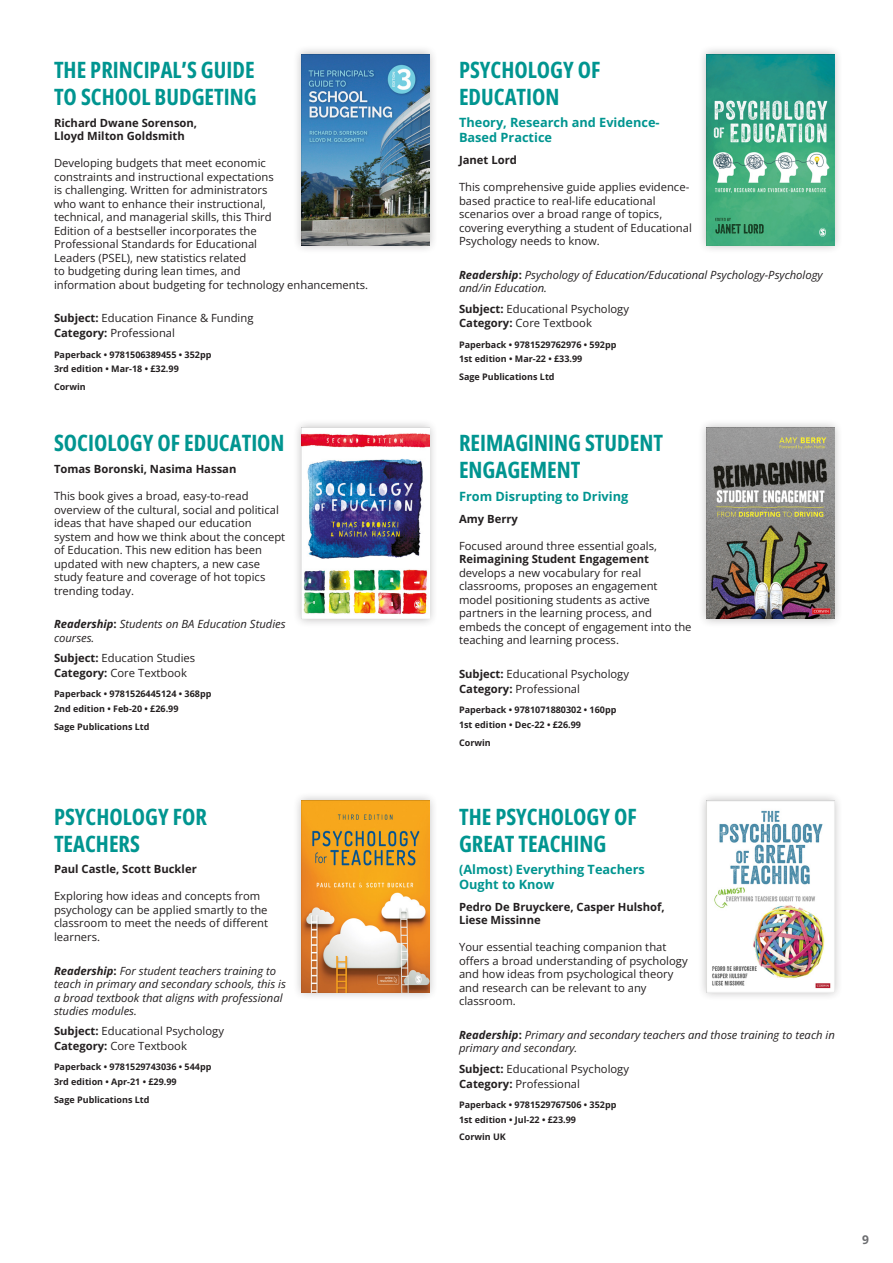
<style>
.page{position:relative;width:893px;height:1263px;background:#fff}
.page>*{position:absolute;margin:0;border:0;box-sizing:border-box;transform-origin:0 0}
.t1{font:22.5px/27px "Open Sans";color:#009590}
.t2{font:700 12.75px/15.3px "Open Sans";color:#009590}
.t3{font:700 12px "Open Sans";color:#6c6d70}
.t4{font:11.25px/13.5px "Open Sans";color:#231f20}
.t5{font:italic 11.25px/13.5px "Open Sans";color:#231f20}
.t6{font:700 11.25px/13.5px "Open Sans";color:#231f20}
.t7{font:700 9px "Open Sans";color:#231f20}
.s1{font-weight:700}
.s2{font-weight:700;font-style:normal}
</style>
<div class="page">
<div style="left:292px;top:45px;width:146px;height:210px;background:#231f20;opacity:.3"></div>
<img style="left:301px;top:54px;width:128px;height:191px">
<div style="left:292px;top:418px;width:146px;height:210px;background:#231f20;opacity:.3"></div>
<img style="left:301px;top:427px;width:128px;height:192px">
<div style="left:292px;top:792px;width:146px;height:209px;background:#231f20;opacity:.3"></div>
<img style="left:301px;top:801px;width:128px;height:191px">
<div style="left:697px;top:45px;width:146px;height:210px;background:#231f20;opacity:.3"></div>
<img style="left:706px;top:54px;width:128px;height:191px">
<div style="left:697px;top:418px;width:146px;height:210px;background:#231f20;opacity:.3"></div>
<img style="left:706px;top:427px;width:128px;height:192px">
<div style="left:697px;top:792px;width:146px;height:209px;background:#231f20;opacity:.3"></div>
<img style="left:706px;top:801px;width:128px;height:191px">
<p class="t1" style="left:54px;top:56px;width:204px">THE PRINCIPAL’S GUIDE<br>TO SCHOOL BUDGETING</p>
<p class="t6" style="left:54px;top:116px;width:145px">Richard Dwane Sorenson,<br>Lloyd Milton Goldsmith</p>
<p class="t4" style="left:54px;top:156px;width:316px">Developing budgets that meet economic<br>constraints and instructional expectations<br>is challenging. Written for administrators<br>who want to enhance their instructional,<br>technical, and managerial skills, this Third<br>Edition of a bestseller incorporates the<br>Professional Standards for Educational<br>Leaders (PSEL), new statistics related<br>to budgeting during lean times, and<br>information about budgeting for technology enhancements.</p>
<p class="t4" style="left:54px;top:311px;width:201px"><span class="s1">Subject:</span> Education Finance &amp; Funding</p>
<p class="t4" style="left:54px;top:326px;width:123px"><span class="s1">Category:</span> Professional</p>
<p class="t7" style="left:54px;top:348px;width:159px">Paperback • 9781506389455 • 352pp</p>
<p class="t7" style="left:54px;top:363px;width:126px">3rd edition • Mar-18 • £32.99</p>
<p class="t7" style="left:54px;top:380px;width:33px">Corwin</p>
<p class="t1" style="left:54px;top:429px;width:232px">SOCIOLOGY OF EDUCATION</p>
<p class="t6" style="left:54px;top:462px;width:184px">Tomas Boronski, Nasima Hassan</p>
<p class="t4" style="left:54px;top:489px;width:233px">This book gives a broad, easy-to-read overview of the cultural, social and political ideas that have shaped our education system and how we think about the concept of Education. This new edition has been updated with new chapters, a new case study feature and coverage of hot topics trending today.</p>
<p class="t5" style="left:54px;top:617px;width:233px"><span class="s1">Readership</span><span class="s2">:</span> Students on BA Education Studies courses.</p>
<p class="t4" style="left:54px;top:651px;width:143px"><span class="s1">Subject:</span> Education Studies</p>
<p class="t4" style="left:54px;top:666px;width:134px"><span class="s1">Category:</span> Core Textbook</p>
<p class="t7" style="left:54px;top:688px;width:159px">Paperback • 9781526445124 • 368pp</p>
<p class="t7" style="left:54px;top:702px;width:126px">2nd edition • Feb-20 • £26.99</p>
<p class="t7" style="left:54px;top:720px;width:97px">Sage Publications Ltd</p>
<p class="t1" style="left:54px;top:802px;width:155px">PSYCHOLOGY FOR<br>TEACHERS</p>
<p class="t6" style="left:54px;top:862px;width:144px">Paul Castle, Scott Buckler</p>
<p class="t4" style="left:54px;top:889px;width:216px">Exploring how ideas and concepts from psychology can be applied smartly to the classroom to meet the needs of different learners.</p>
<p class="t5" style="left:54px;top:963px;width:233px"><span class="s1">Readership</span><span class="s2">:</span> For student teachers training to teach in primary and secondary schools, this is a broad textbook that aligns with professional studies modules.</p>
<p class="t4" style="left:54px;top:1024px;width:171px"><span class="s1">Subject:</span> Educational Psychology</p>
<p class="t4" style="left:54px;top:1039px;width:134px"><span class="s1">Category:</span> Core Textbook</p>
<p class="t7" style="left:54px;top:1061px;width:159px">Paperback • 9781529743036 • 544pp</p>
<p class="t7" style="left:54px;top:1076px;width:124px">3rd edition • Apr-21 • £29.99</p>
<p class="t7" style="left:54px;top:1093px;width:97px">Sage Publications Ltd</p>
<p class="t1" style="left:459px;top:56px;width:143px">PSYCHOLOGY OF<br>EDUCATION</p>
<p class="t2" style="left:459px;top:115px;width:202px">Theory, Research and Evidence-<br>Based Practice</p>
<p class="t6" style="left:459px;top:153px;width:59px">Janet Lord</p>
<p class="t4" style="left:459px;top:180px;width:234px">This comprehensive guide applies evidence&shy;based practice to real-life educational scenarios over a broad range of topics, covering everything a student of Educational Psychology needs to know.</p>
<p class="t5" style="left:459px;top:268px;width:365px"><span class="s1">Readership</span><span class="s2">:</span> Psychology of Education/Educational Psychology-Psychology and/in Education.</p>
<p class="t4" style="left:459px;top:301px;width:171px"><span class="s1">Subject:</span> Educational Psychology</p>
<p class="t4" style="left:459px;top:316px;width:134px"><span class="s1">Category:</span> Core Textbook</p>
<p class="t7" style="left:459px;top:338px;width:159px">Paperback • 9781529762976 • 592pp</p>
<p class="t7" style="left:459px;top:353px;width:125px">1st edition • Mar-22 • £33.99</p>
<p class="t7" style="left:459px;top:371px;width:97px">Sage Publications Ltd</p>
<p class="t1" style="left:459px;top:429px;width:206px">REIMAGINING STUDENT<br>ENGAGEMENT</p>
<p class="t2" style="left:459px;top:489px;width:171px">From Disrupting to Driving</p>
<p class="t6" style="left:459px;top:512px;width:60px">Amy Berry</p>
<p class="t4" style="left:459px;top:539px;width:234px">Focused around three essential goals, <span class="s1">Reimagining Student Engagement </span>develops a new vocabulary for real classrooms, proposes an engagement model positioning students as active partners in the learning process, and embeds the concept of engagement into the teaching and learning process.</p>
<p class="t4" style="left:459px;top:667px;width:171px"><span class="s1">Subject:</span> Educational Psychology</p>
<p class="t4" style="left:459px;top:682px;width:123px"><span class="s1">Category:</span> Professional</p>
<p class="t7" style="left:459px;top:704px;width:159px">Paperback • 9781071880302 • 160pp</p>
<p class="t7" style="left:459px;top:719px;width:123px">1st edition • Dec-22 • £26.99</p>
<p class="t7" style="left:459px;top:736px;width:33px">Corwin</p>
<p class="t1" style="left:459px;top:802px;width:179px">THE PSYCHOLOGY OF<br>GREAT TEACHING</p>
<p class="t2" style="left:459px;top:861px;width:187px">(Almost) Everything Teachers<br>Ought to Know</p>
<p class="t6" style="left:459px;top:899px;width:207px">Pedro De Bruyckere, Casper Hulshof,<br>Liese Missinne</p>
<p class="t4" style="left:459px;top:940px;width:230px">Your essential teaching companion that offers a broad understanding of psychology and how ideas from psychological theory and research can be relevant to any classroom.</p>
<p class="t5" style="left:459px;top:1028px;width:377px"><span class="s1">Readership</span><span class="s2">:</span> Primary and secondary teachers and those training to teach in primary and secondary.</p>
<p class="t4" style="left:459px;top:1061px;width:171px"><span class="s1">Subject:</span> Educational Psychology</p>
<p class="t4" style="left:459px;top:1076px;width:123px"><span class="s1">Category:</span> Professional</p>
<p class="t7" style="left:459px;top:1098px;width:159px">Paperback • 9781529767506 • 352pp</p>
<p class="t7" style="left:459px;top:1113px;width:119px">1st edition • Jul-22 • £23.99</p>
<p class="t7" style="left:459px;top:1131px;width:48px">Corwin UK</p>
<p class="t3" style="left:862px;top:1232px;width:8px">9</p>
</div>
